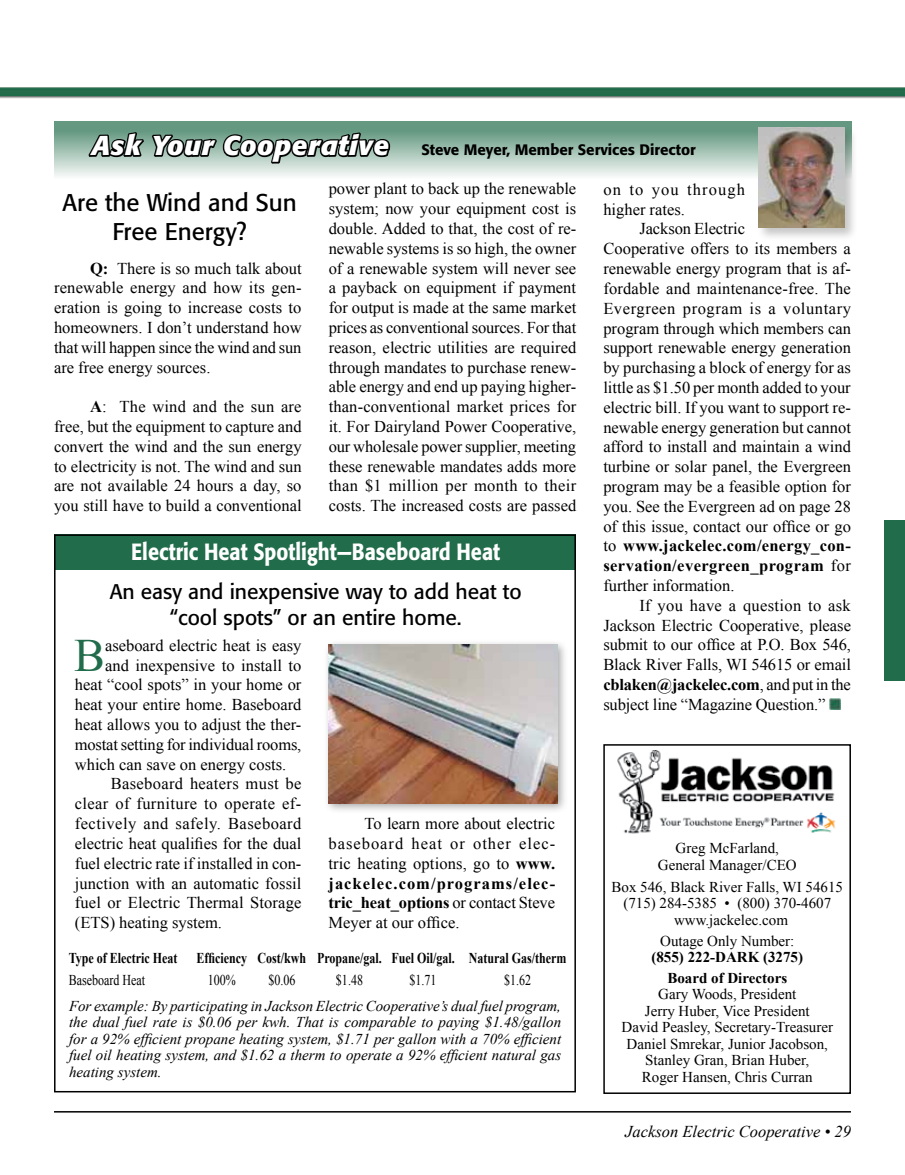
<style>
.page{position:relative;width:905px;height:1175px;background:#fff}
.page>*{position:absolute;margin:0;border:0;box-sizing:border-box;transform-origin:0 0}
.t1{font:46.35px "Times New Roman";color:#216c4a}
.t2{font:24px/28.8px "Formata";color:#000;text-align:center}
.t3{font:500 23.25px "Formata";color:#fff;scale:.85 1}
.t4{font:21px/25.2px "Formata";color:#000;text-align:center}
.t5{font:16.5px/19.8px "Times New Roman";color:#000;text-align:justify}
.t6{font:italic 16.5px "Times New Roman";color:#000}
.t7{font:16.5px "Times New Roman";letter-spacing:.025em;color:#000}
.t8{font:16.5px "Times New Roman";letter-spacing:.03em;color:#000}
.t9{font:16.5px/19.8px "Times New Roman";letter-spacing:.065em;color:#000}
.t10{font:16.5px "Times New Roman";letter-spacing:.02em;color:#000}
.t11{font:italic 15px/16.5px "Times New Roman";color:#000;text-align:justify}
.t12{font:15px/16.5px "Times New Roman";color:#000;text-align:center}
.t13{font:700 15px "Times New Roman";color:#000;scale:.8 1}
.t14{font:500 15px "Formata";color:#000}
.t15{font:15px "Times New Roman";color:#000;scale:.8 1}
.t16{font:700 15px/20.9px "Times New Roman";color:#000;text-align:center}
.s1{font-weight:700;font-style:italic;font-size:27px;color:#fff}
.s2{font-weight:700}
</style>
<div class="page">
<img style="left:0;top:87px;width:904px;height:35px">
<hr style="left:54px;top:1111px;width:796px;height:1px;background:#000">
<div style="left:884px;top:520px;width:20px;height:160px;background:#216c4a"></div>
<div style="left:603px;top:744px;width:247px;height:350px;border:2px solid #000"></div>
<img style="left:617px;top:750px;width:219px;height:84px">
<svg style="left:54px;top:122px;width:797px;height:54px"></svg>
<svg style="left:87px;top:87px;width:304px;height:88px"></svg>
<div style="left:756px;top:125px;width:102px;height:117px;background:#000;opacity:.23"></div>
<img style="left:758px;top:127px;width:86px;height:100px">
<div style="left:55px;top:534px;width:520px;height:36px;background:#216c4a"></div>
<div style="left:323px;top:639px;width:245px;height:175px;background:#000;opacity:.35"></div>
<img style="left:329px;top:644px;width:228px;height:159px">
<svg style="left:829px;top:698px;width:11px;height:11px"></svg>
<div style="left:54px;top:534px;width:522px;height:558px;border:2px solid #000"></div>
<p class="t14" style="left:92px;top:141px;width:605px"><span class="s1">Ask Your Cooperative</span> Steve Meyer, Member Services Director</p>
<h2 class="t2" style="left:63px;top:188px;width:236px">Are the Wind and Sun<br>Free Energy?</h2>
<p class="t5" style="left:54px;top:258px;width:249px;text-indent:36px"><span class="s2">Q:</span> There is so much talk about renewable energy and how its gen&shy;eration is going to increase costs to homeowners. I don’t understand how that will happen since the wind and sun are free energy sources.</p>
<p class="t5" style="left:54px;top:396px;width:249px;text-indent:36px"><span class="s2">A</span>: The wind and the sun are free, but the equipment to capture and convert the wind and the sun energy to electricity is not. The wind and sun are not available 24 hours a day, so you still have to build a conventional</p>
<p class="t5" style="left:328px;top:179px;width:249px">power plant to back up the renewable system; now your equipment cost is double. Added to that, the cost of re&shy;newable systems is so high, the owner of a renewable system will never see a payback on equipment if payment for output is made at the same market prices as conventional sources. For that reason, electric utilities are required through mandates to purchase renew&shy;able energy and end up paying higher&shy;than-conventional market prices for it. For Dairyland Power Cooperative, our wholesale power supplier, meeting these renewable mandates adds more than $1 million per month to their costs. The increased costs are passed</p>
<h3 class="t3" style="left:131px;top:537px;width:435px">Electric Heat Spotlight—Baseboard Heat</h3>
<p class="t4" style="left:110px;top:579px;width:413px">An easy and inexpensive way to add heat to “cool spots” or an entire home.</p>
<h1 class="t1" style="left:74px;top:624px;width:32px">B</h1>
<p class="t5" style="left:105px;top:635px;width:198px">aseboard electric heat is easy</p>
<p class="t5" style="left:105px;top:655px;width:198px">and inexpensive to install to</p>
<p class="t5" style="left:75px;top:674px;width:228px">heat “cool spots” in your home or</p>
<p class="t5" style="left:75px;top:694px;width:228px">heat your entire home. Baseboard</p>
<p class="t5" style="left:75px;top:714px;width:228px">heat allows you to adjust the ther-</p>
<p class="t5" style="left:75px;top:734px;width:228px">mostat setting for individual rooms,</p>
<p class="t5" style="left:75px;top:754px;width:213px">which can save on energy costs.</p>
<p class="t10" style="left:111px;top:773px;width:192px">Baseboard heaters must be</p>
<p class="t7" style="left:75px;top:792px;width:228px">clear of furniture to operate ef-</p>
<p class="t8" style="left:75px;top:812px;width:228px">fectively and safely. Baseboard</p>
<p class="t5" style="left:75px;top:833px;width:228px">electric heat qualifies for the dual</p>
<p class="t5" style="left:75px;top:853px;width:228px">fuel electric rate if installed in con-</p>
<p class="t5" style="left:75px;top:872px;width:228px">junction with an automatic fossil</p>
<p class="t5" style="left:75px;top:892px;width:228px">fuel or Electric Thermal Storage</p>
<p class="t5" style="left:75px;top:912px;width:149px">(ETS) heating system.</p>
<p class="t5" style="left:328px;top:813px;width:228px;text-indent:36px">To learn more about electric baseboard heat or other elec&shy;tric heating options, go to <span class="s2">www. jackelec.com/programs/elec&shy;tric_heat_options</span> or contact Steve Meyer at our office.</p>
<p class="t13" style="left:69px;top:947px;width:137px">Type of Electric Heat</p>
<p class="t13" style="left:196px;top:947px;width:464px">Efficiency Cost/kwh Propane/gal. Fuel Oil/gal. Natural Gas/therm</p>
<p class="t15" style="left:69px;top:969px;width:97px">Baseboard Heat</p>
<p class="t15" style="left:208px;top:969px;width:36px">100%</p>
<p class="t15" style="left:268px;top:969px;width:35px">$0.06</p>
<p class="t15" style="left:336px;top:969px;width:35px">$1.48</p>
<p class="t15" style="left:409px;top:969px;width:35px">$1.71</p>
<p class="t15" style="left:504px;top:969px;width:35px">$1.62</p>
<p class="t11" style="left:69px;top:997px;width:493px">For example: By participating in Jackson Electric Cooperative’s dual fuel program, the dual fuel rate is $0.06 per kwh. That is comparable to paying $1.48/gallon for a 92% efficient propane heating system, $1.71 per gallon with a 70% efficient fuel oil heating system, and $1.62 a therm to operate a 92% efficient natural gas heating system.</p>
<p class="t9" style="left:603px;top:179px;width:143px">on to you through higher rates.</p>
<p class="t5" style="left:603px;top:219px;width:249px;text-align:left;text-indent:36px">Jackson Electric<br>Cooperative offers to its members a renewable energy program that is af&shy;fordable and maintenance-free. The Evergreen program is a voluntary program through which members can support renewable energy generation by purchasing a block of energy for as little as $1.50 per month added to your electric bill. If you want to support re&shy;newable energy generation but cannot afford to install and maintain a wind turbine or solar panel, the Evergreen program may be a feasible option for you. See the Evergreen ad on page 28 of this issue, contact our office or go to <span class="s2">www.jackelec.com/energy_con&shy;servation/evergreen_program</span> for further information.</p>
<p class="t5" style="left:603px;top:595px;width:249px;text-indent:36px">If you have a question to ask Jackson Electric Cooperative, please submit to our office at P.O. Box 546, Black River Falls, WI 54615 or email <span class="s2">cblaken@jackelec.com</span>, and put in the subject line “Magazine Question.”</p>
<p class="t12" style="left:658px;top:839px;width:140px">Greg McFarland,<br>General Manager/CEO</p>
<p class="t12" style="left:611px;top:878px;width:233px">Box 546, Black River Falls, WI 54615 (715) 284-5385 • (800) 370-4607 www.jackelec.com</p>
<p class="t12" style="left:660px;top:932px;width:136px">Outage Only Number:</p>
<p class="t16" style="left:651px;top:946px;width:153px">(855) 222-DARK (3275)<br>Board of Directors</p>
<p class="t12" style="left:621px;top:986px;width:213px">Gary Woods, President<br>Jerry Huber, Vice President<br>David Peasley, Secretary-Treasurer<br>Daniel Smrekar, Junior Jacobson,<br>Stanley Gran, Brian Huber,<br>Roger Hansen, Chris Curran</p>
<p class="t6" style="left:625px;top:1120px;width:227px">Jackson Electric Cooperative • 29</p>
</div>
